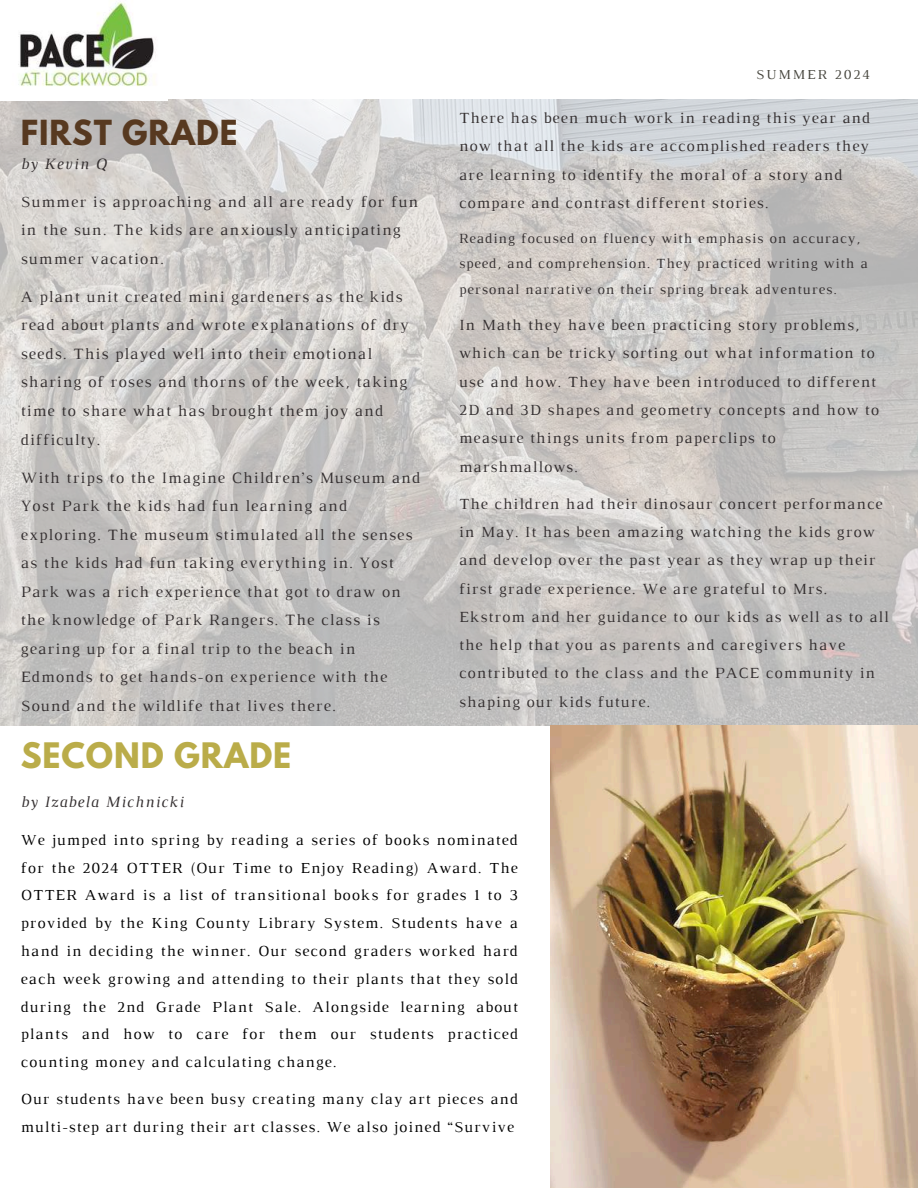
<style>
.page{position:relative;width:918px;height:1188px;background:#fff}
.page>*{position:absolute;margin:0;border:0;box-sizing:border-box;transform-origin:0 0}
.t1{font:700 31.2px "League Spartan";letter-spacing:.03em;color:#baac49}
.t2{font:700 30.6px "League Spartan";letter-spacing:.03em;color:#573920}
.t3{font:16.05px/28.5px "Luthier";letter-spacing:.07em;color:#342f30}
.t4{font:italic 16.05px "Luthier";letter-spacing:.07em;color:#342f30}
.t5{font:15.75px/28.3px "Luthier";letter-spacing:.07em;color:#342f30}
.t6{font:15.6px/27.8px "Luthier";letter-spacing:.07em;color:#000;text-align:justify}
.t7{font:14.25px/25.3px "Luthier";letter-spacing:.07em;color:#342f30}
.t8{font:13.95px "Luthier";letter-spacing:.14em;color:#45443c}
</style>
<div class="page">
<img style="left:0;top:100px;width:918px;height:625px">
<img style="left:18px;top:2px;width:138px;height:84px">
<img style="left:551px;top:726px;width:367px;height:462px">
<h2 class="t2" style="left:21px;top:118px;width:218px">FIRST GRADE</h2>
<p class="t4" style="left:21px;top:157px;width:87px">by Kevin Q</p>
<p class="t3" style="left:21px;top:188px;width:399px">Summer is approaching and all are ready for fun in the sun. The kids are anxiously anticipating summer vacation.</p>
<p class="t3" style="left:21px;top:284px;width:389px">A plant unit created mini gardeners as the kids read about plants and wrote explanations of dry seeds. This played well into their emotional sharing of roses and thorns of the week, taking time to share what has brought them joy and difficulty.</p>
<p class="t3" style="left:21px;top:465px;width:401px">With trips to the Imagine Children’s Museum and Yost Park the kids had fun learning and exploring. The museum stimulated all the senses as the kids had fun taking everything in. Yost Park was a rich experience that got to draw on the knowledge of Park Rangers. The class is gearing up for a final trip to the beach in Edmonds to get hands-on experience with the Sound and the wildlife that lives there.</p>
<p class="t8" style="left:756px;top:69px;width:116px">SUMMER 2024</p>
<p class="t5" style="left:459px;top:105px;width:413px">There has been much work in reading this year and now that all the kids are accomplished readers they are learning to identify the moral of a story and compare and contrast different stories.</p>
<p class="t7" style="left:459px;top:227px;width:410px">Reading focused on fluency with emphasis on accuracy, speed, and comprehension. They practiced writing with a personal narrative on their spring break adventures.</p>
<p class="t5" style="left:459px;top:312px;width:421px">In Math they have been practicing story problems, which can be tricky sorting out what information to use and how. They have been introduced to different 2D and 3D shapes and geometry concepts and how to measure things units from paperclips to marshmallows.</p>
<p class="t5" style="left:459px;top:491px;width:431px">The children had their dinosaur concert performance in May. It has been amazing watching the kids grow and develop over the past year as they wrap up their first grade experience. We are grateful to Mrs.<br>Ekstrom and her guidance to our kids as well as to all the help that you as parents and caregivers have contributed to the class and the PACE community in shaping our kids future.</p>
<h1 class="t1" style="left:21px;top:740px;width:272px">SECOND GRADE</h1>
<p class="t4" style="left:21px;top:796px;width:164px">by Izabela Michnicki</p>
<p class="t6" style="left:21px;top:827px;width:499px">We jumped into spring by reading a series of books nominated for the 2024 OTTER (Our Time to Enjoy Reading) Award. The OTTER Award is a list of transitional books for grades 1 to 3 provided by the King County Library System. Students have a hand in deciding the winner. Our second graders worked hard each week growing and attending to their plants that they sold during the 2nd Grade Plant Sale. Alongside learning about plants and how to care for them our students practiced counting money and calculating change.</p>
<p class="t6" style="left:21px;top:1086px;width:499px">Our students have been busy creating many clay art pieces and multi-step art during their art classes. We also joined “Survive</p>
</div>
